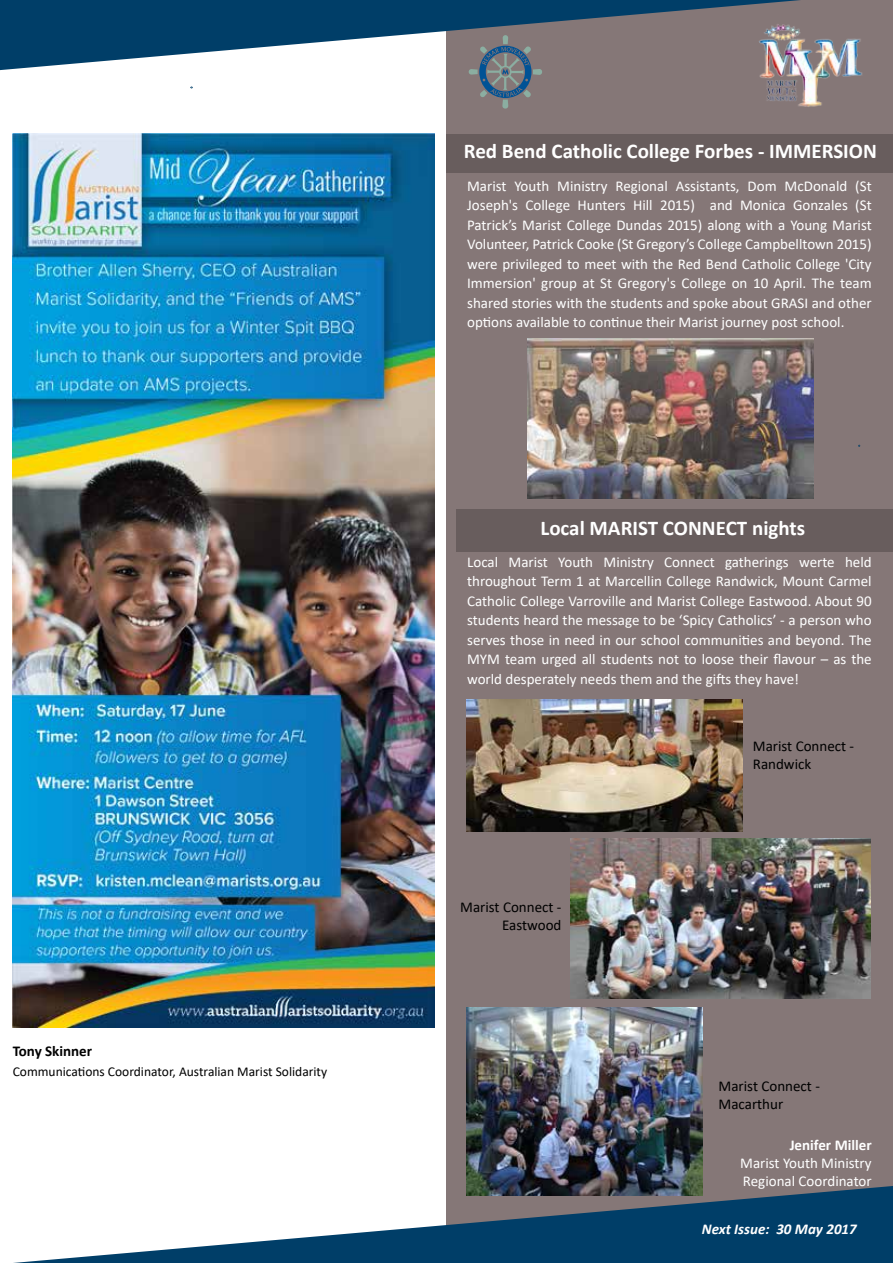
<style>
.page{position:relative;width:893px;height:1263px;background:#fff}
.page>*{position:absolute;margin:0;border:0;box-sizing:border-box;transform-origin:0 0}
.t1{font:700 21px "Calibri";color:#fff}
.t2{font:15px/19.5px "Calibri";color:#fff;text-align:justify}
.t3{font:15px/18px "Calibri";color:#000}
.t4{font:italic 700 15px "Calibri";color:#fff}
.t5{font:700 15px "Calibri";color:#fff}
.t6{font:700 15px "Calibri";color:#000}
.t7{font:13.5px "Calibri";color:#000}
</style>
<div class="page">
<div style="left:446px;top:0;width:447px;height:1263px;background:#857777"></div>
<img style="left:759px;top:38px;width:104px;height:69px">
<svg style="left:469px;top:70px;width:73px;height:39px"></svg>
<div style="left:447px;top:134px;width:446px;height:38px;background:#685d5d"></div>
<img style="left:527px;top:338px;width:286px;height:160px">
<img style="left:467px;top:699px;width:275px;height:132px">
<img style="left:570px;top:838px;width:301px;height:160px">
<img style="left:467px;top:1007px;width:235px;height:179px">
<div style="left:456px;top:509px;width:437px;height:42px;background:#685d5d"></div>
<img style="left:13px;top:134px;width:421px;height:893px">
<svg style="left:0;top:0;width:801px;height:70px"></svg>
<svg style="left:13px;top:1186px;width:880px;height:77px"></svg>
<p class="t6" style="left:13px;top:1040px;width:81px">Tony Skinner</p>
<p class="t7" style="left:13px;top:1062px;width:316px">Communications Coordinator, Australian Marist Solidarity</p>
<h1 class="t1" style="left:464px;top:136px;width:415px">Red Bend Catholic College Forbes - IMMERSION</h1>
<p class="t2" style="left:467px;top:176px;width:406px">Marist Youth Ministry Regional Assistants, Dom McDonald (St Joseph's College Hunters Hill 2015) and Monica Gonzales (St Patrick’s Marist College Dundas 2015) along with a Young Marist Volunteer, Patrick Cooke (St Gregory’s College Campbelltown 2015) were privileged to meet with the Red Bend Catholic College 'City Immersion' group at St Gregory's College on 10 April. The team shared stories with the students and spoke about GRASI and other options available to continue their Marist journey post school.</p>
<h1 class="t1" style="left:540px;top:513px;width:266px">Local MARIST CONNECT nights</h1>
<p class="t2" style="left:467px;top:552px;width:406px">Local Marist Youth Ministry Connect gatherings werte held throughout Term 1 at Marcellin College Randwick, Mount Carmel Catholic College Varroville and Marist College Eastwood. About 90 students heard the message to be ‘Spicy Catholics’ - a person who serves those in need in our school communities and beyond. The MYM team urged all students not to loose their flavour – as the world desperately needs them and the gifts they have!</p>
<p class="t3" style="left:460px;top:898px;width:103px;text-align:right">Marist Connect -<br>Eastwood</p>
<p class="t3" style="left:753px;top:736px;width:103px">Marist Connect -<br>Randwick</p>
<p class="t3" style="left:719px;top:1077px;width:103px">Marist Connect -<br>Macarthur</p>
<p class="t5" style="left:790px;top:1134px;width:84px">Jenifer Miller</p>
<p class="t2" style="left:740px;top:1153px;width:133px;line-height:18px">Marist Youth Ministry<br>Regional Coordinator</p>
<p class="t4" style="left:702px;top:1219px;width:156px">Next Issue: 30 May 2017</p>
</div>
